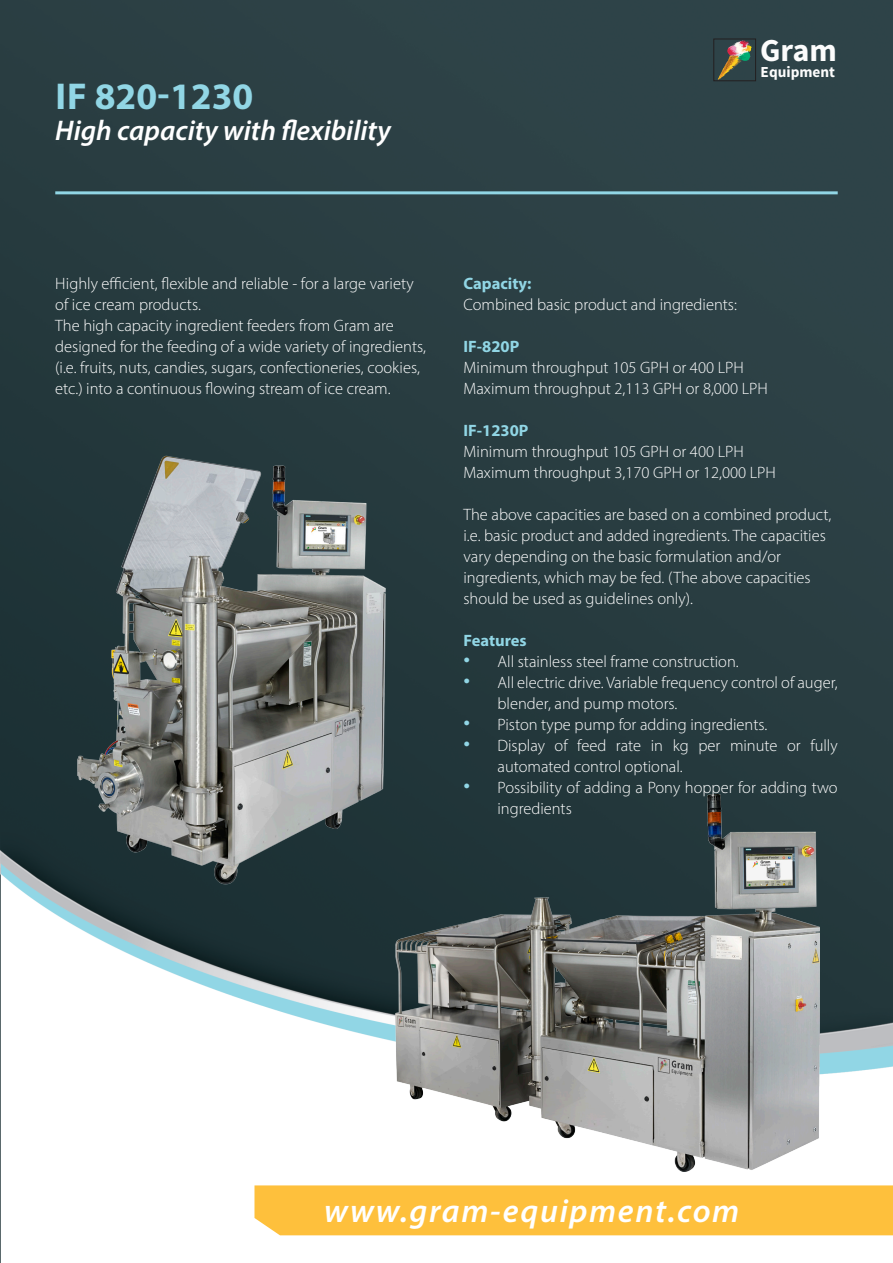
<style>
.page{position:relative;width:893px;height:1263px;background:#fff}
.page>*{position:absolute;margin:0;border:0;box-sizing:border-box;transform-origin:0 0}
.t1{font:700 37.5px "Myriad Pro";color:#91d6e5}
.t2{font:italic 600 33px "Myriad Pro";letter-spacing:.05em;color:#fff}
.t3{font:700 31.95px "Source Sans Pro";color:#fcfcfc}
.t4{font:italic 600 28.5px "Myriad Pro";color:#fff}
.t5{font:300 16.5px/21px "Myriad Pro";color:#fff}
.Content_underhedline{font:700 16.5px "Myriad Pro";color:#91d6e5}
.t6{font:700 15.3px "Source Sans Pro";color:#fcfcfc}
.s1{font-size:27px;color:#91d6e5}
</style>
<div class="page">
<img style="left:0;top:0;width:893px;height:1263px">
<div style="left:714px;top:39px;width:42px;height:42px;border:1px solid #231f20"></div>
<svg style="left:717px;top:40px;width:35px;height:40px"></svg>
<hr style="left:55px;top:191px;width:783px;height:3px;background:#91d6e5">
<img style="left:63px;top:415px;width:359px;height:489px">
<img style="left:395px;top:794px;width:425px;height:377px">
<div style="left:254px;top:1185px;width:639px;height:50px;background:#fec03c"></div>
<p class="t1" style="left:56px;top:72px;width:199px">IF 820-1230</p>
<p class="t4" style="left:55px;top:113px;width:337px">High capacity with flexibility</p>
<h3 class="t3" style="left:760px;top:30px;width:78px">Gram</h3>
<p class="t6" style="left:761px;top:62px;width:76px">Equipment</p>
<p class="t5" style="left:55px;top:273px;width:360px">Highly efficient, flexible and reliable - for a large variety of ice cream products.</p>
<p class="t5" style="left:55px;top:315px;width:372px">The high capacity ingredient feeders from Gram are designed for the feeding of a wide variety of ingredients, (i.e. fruits, nuts, candies, sugars, confectioneries, cookies, etc.) into a continuous flowing stream of ice cream.</p>
<p class="Content_underhedline" style="left:463px;top:272px;width:70px">Capacity:</p>
<p class="t5" style="left:463px;top:294px;width:275px">Combined basic product and ingredients:</p>
<p class="Content_underhedline" style="left:463px;top:335px;width:57px">IF-820P</p>
<p class="t5" style="left:463px;top:357px;width:282px">Minimum throughput 105 GPH or 400 LPH</p>
<p class="t5" style="left:463px;top:378px;width:306px">Maximum throughput 2,113 GPH or 8,000 LPH</p>
<p class="Content_underhedline" style="left:463px;top:419px;width:66px">IF-1230P</p>
<p class="t5" style="left:463px;top:441px;width:282px">Minimum throughput 105 GPH or 400 LPH</p>
<p class="t5" style="left:463px;top:462px;width:314px">Maximum throughput 3,170 GPH or 12,000 LPH</p>
<p class="t5" style="left:463px;top:504px;width:369px">The above capacities are based on a combined product, i.e. basic product and added ingredients. The capacities vary depending on the basic formulation and/or ingredients, which may be fed. (The above capacities should be used as guidelines only).</p>
<p class="Content_underhedline" style="left:463px;top:629px;width:65px">Features</p>
<p class="t5" style="left:463px;top:651px;width:277px"><span class="s1">•</span> All stainless steel frame construction.</p>
<p class="t5" style="left:497px;top:672px;width:342px;text-indent:-34px"><span class="s1">•</span> All electric drive. Variable frequency control of auger, blender, and pump motors.</p>
<p class="t5" style="left:463px;top:714px;width:305px"><span class="s1">•</span> Piston type pump for adding ingredients.</p>
<p class="t5" style="left:497px;top:735px;width:342px;text-indent:-34px"><span class="s1">•</span> Display of feed rate in kg per minute or fully automated control optional.</p>
<p class="t5" style="left:497px;top:777px;width:342px;text-indent:-34px"><span class="s1">•</span> Possibility of adding a Pony hopper for adding two ingredients</p>
<h2 class="t2" style="left:324px;top:1190px;width:417px">www.gram-equipment.com</h2>
</div>
